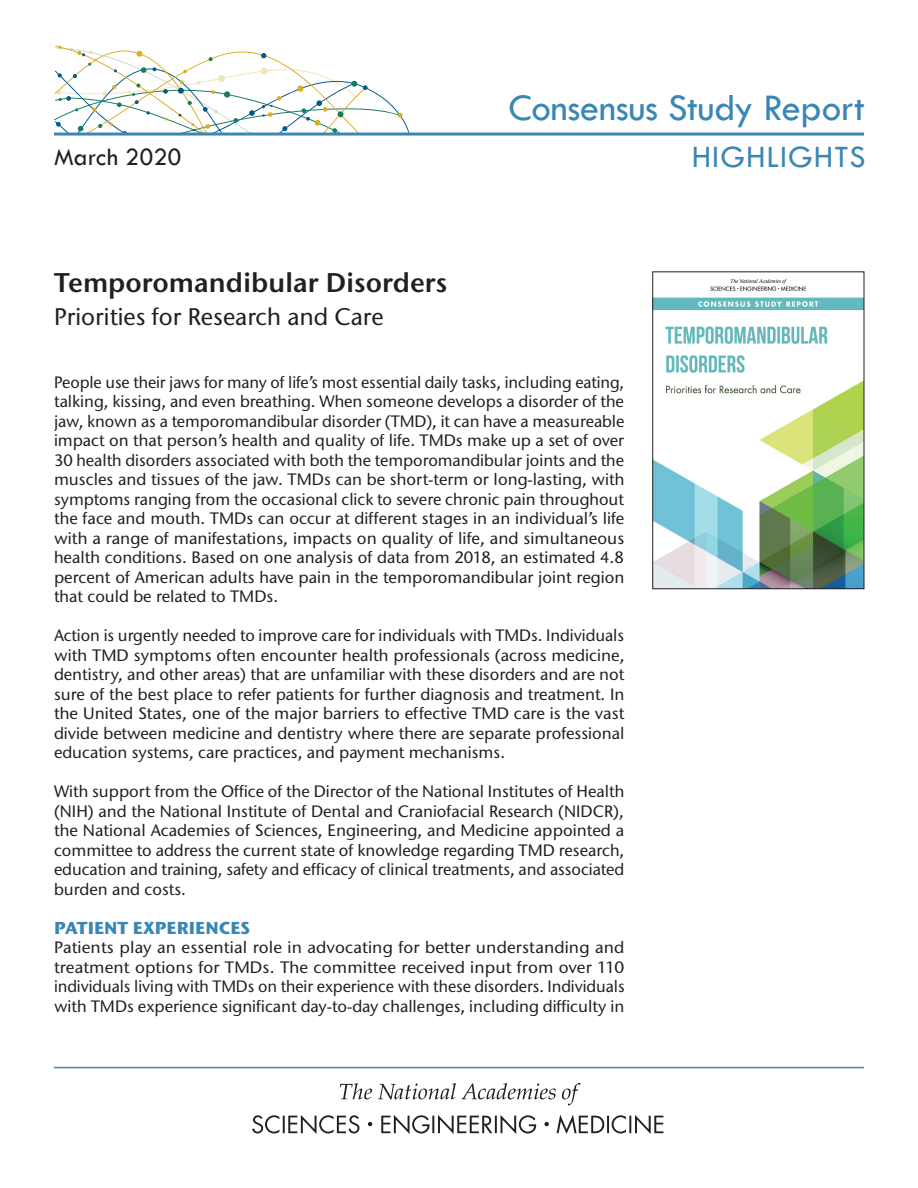
<style>
.page{position:relative;width:918px;height:1188px;background:#fff}
.page>*{position:absolute;margin:0;border:0;box-sizing:border-box;transform-origin:0 0}
.t1{font:39px "Tw Cen";letter-spacing:-.01em;color:#3a86b4}
.t2{font:32.25px "Tw Cen";letter-spacing:.03em;color:#3a86b4}
.Report_Title{font:600 27px "Stone Sans ITC Std";color:#231f20}
.t3{font:25.5px "Tw Cen";color:#231f20}
.Report_Subtitle{font:500 24px "Stone Sans ITC Std";color:#231f20}
.Body_Text{font:700 17.25px "Stone Sans ITC Std";color:#3a86b4}
.Body_Text-2{font:500 16.5px/19.5px "Stone Sans ITC Std";color:#231f20;text-align:justify}
</style>
<div class="page">
<hr style="left:54px;top:1067px;width:810px;height:1px;background:#3a86b4">
<svg style="left:340px;top:1083px;width:241px;height:22px"></svg>
<svg style="left:252px;top:1115px;width:411px;height:19px"></svg>
<svg style="left:54px;top:46px;width:357px;height:87px"></svg>
<hr style="left:54px;top:133px;width:810px;height:3px;background:#3a86b4">
<img style="left:654px;top:279px;width:208px;height:308px">
<div style="left:652px;top:271px;width:212px;height:318px;border:1px solid #231f20"></div>
<p class="t3" style="left:54px;top:142px;width:129px">March 2020</p>
<p class="Report_Title" style="left:54px;top:265px;width:395px">Temporomandibular Disorders</p>
<p class="Report_Subtitle" style="left:54px;top:302px;width:331px">Priorities for Research and Care</p>
<p class="t1" style="left:508px;top:84px;width:358px">Consensus Study Report</p>
<p class="t2" style="left:692px;top:137px;width:175px">HIGHLIGHTS</p>
<p class="Body_Text-2" style="left:54px;top:372px;width:572px">People use their jaws for many of life’s most essential daily tasks, including eating, talking, kissing, and even breathing. When someone develops a disorder of the jaw, known as a temporomandibular disorder (TMD), it can have a measureable impact on that person’s health and quality of life. TMDs make up a set of over 30 health disorders associated with both the temporomandibular joints and the muscles and tissues of the jaw. TMDs can be short-term or long-lasting, with symptoms ranging from the occasional click to severe chronic pain throughout the face and mouth. TMDs can occur at different stages in an individual’s life with a range of manifestations, impacts on quality of life, and simultaneous health conditions. Based on one analysis of data from 2018, an estimated 4.8 percent of American adults have pain in the temporomandibular joint region that could be related to TMDs.</p>
<p class="Body_Text-2" style="left:54px;top:626px;width:572px">Action is urgently needed to improve care for individuals with TMDs. Individuals with TMD symptoms often encounter health professionals (across medicine, dentistry, and other areas) that are unfamiliar with these disorders and are not sure of the best place to refer patients for further diagnosis and treatment. In the United States, one of the major barriers to effective TMD care is the vast divide between medicine and dentistry where there are separate professional education systems, care practices, and payment mechanisms.</p>
<p class="Body_Text-2" style="left:54px;top:782px;width:572px">With support from the Office of the Director of the National Institutes of Health (NIH) and the National Institute of Dental and Craniofacial Research (NIDCR), the National Academies of Sciences, Engineering, and Medicine appointed a committee to address the current state of knowledge regarding TMD research, education and training, safety and efficacy of clinical treatments, and associated burden and costs.</p>
<p class="Body_Text" style="left:54px;top:917px;width:198px">PATIENT EXPERIENCES</p>
<p class="Body_Text-2" style="left:54px;top:938px;width:572px">Patients play an essential role in advocating for better understanding and treatment options for TMDs. The committee received input from over 110 individuals living with TMDs on their experience with these disorders. Individuals with TMDs experience significant day-to-day challenges, including difficulty in</p>
</div>
